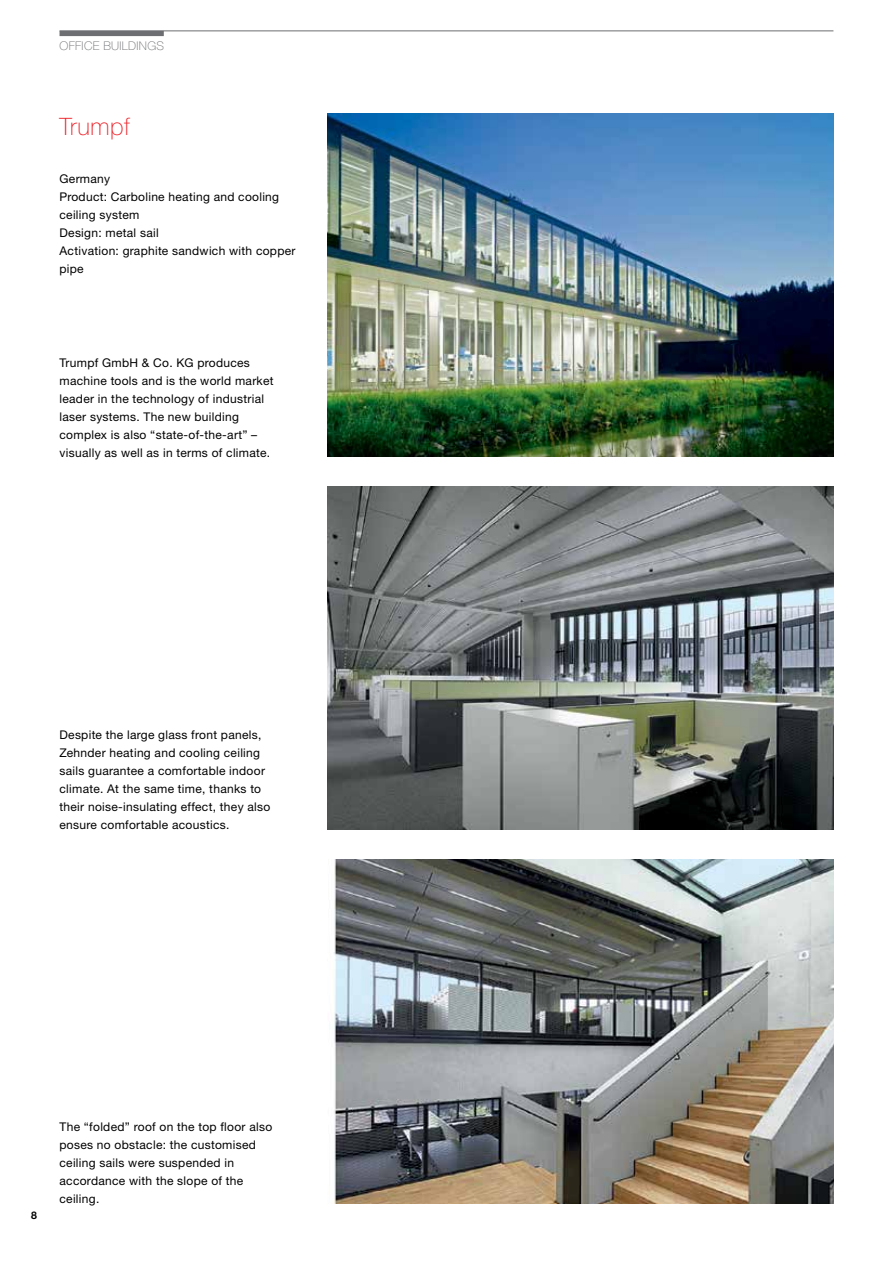
<style>
.page{position:relative;width:893px;height:1263px;background:#fff}
.page>*{position:absolute;margin:0;border:0;box-sizing:border-box;transform-origin:0 0}
.t1{font:100 24px "Helvetica Neue LTW1 G";letter-spacing:.025em;color:#ed2027}
.t2{font:12px/18px "Helvetica Neuefor Zehnder";letter-spacing:.025em;color:#000}
.t3{font:100 12px "Helvetica Neue LTW1 G";letter-spacing:.025em;color:#6d6e71}
.t4{font:700 10.5px "Helvetica Neue LTW1 G";color:#000}
</style>
<div class="page">
<hr style="left:60px;top:31px;width:773px;height:1px;background:#6d6e71">
<div style="left:60px;top:31px;width:104px;height:5px;background:#6d6e71"></div>
<img style="left:327px;top:114px;width:506px;height:343px">
<img style="left:327px;top:486px;width:506px;height:343px">
<img style="left:334px;top:859px;width:499px;height:344px">
<p class="t3" style="left:60px;top:39px;width:106px">OFFICE BUILDINGS</p>
<h1 class="t1" style="left:60px;top:113px;width:72px">Trumpf</h1>
<p class="t2" style="left:60px;top:170px;width:238px">Germany<br>Product: Carboline heating and cooling ceiling system<br>Design: metal sail<br>Activation: graphite sandwich with copper pipe</p>
<p class="t2" style="left:60px;top:354px;width:216px">Trumpf GmbH &amp; Co. KG produces machine tools and is the world market leader in the technology of industrial laser systems. The new building complex is also “state-of-the-art” – visually as well as in terms of climate.</p>
<p class="t2" style="left:60px;top:726px;width:212px">Despite the large glass front panels, Zehnder heating and cooling ceiling sails guarantee a comfortable indoor climate. At the same time, thanks to their noise-insulating effect, they also ensure comfortable acoustics.</p>
<p class="t4" style="left:31px;top:1209px;width:7px">8</p>
<p class="t2" style="left:60px;top:1118px;width:214px">The “folded” roof on the top floor also poses no obstacle: the customised ceiling sails were suspended in accordance with the slope of the ceiling.</p>
</div>
